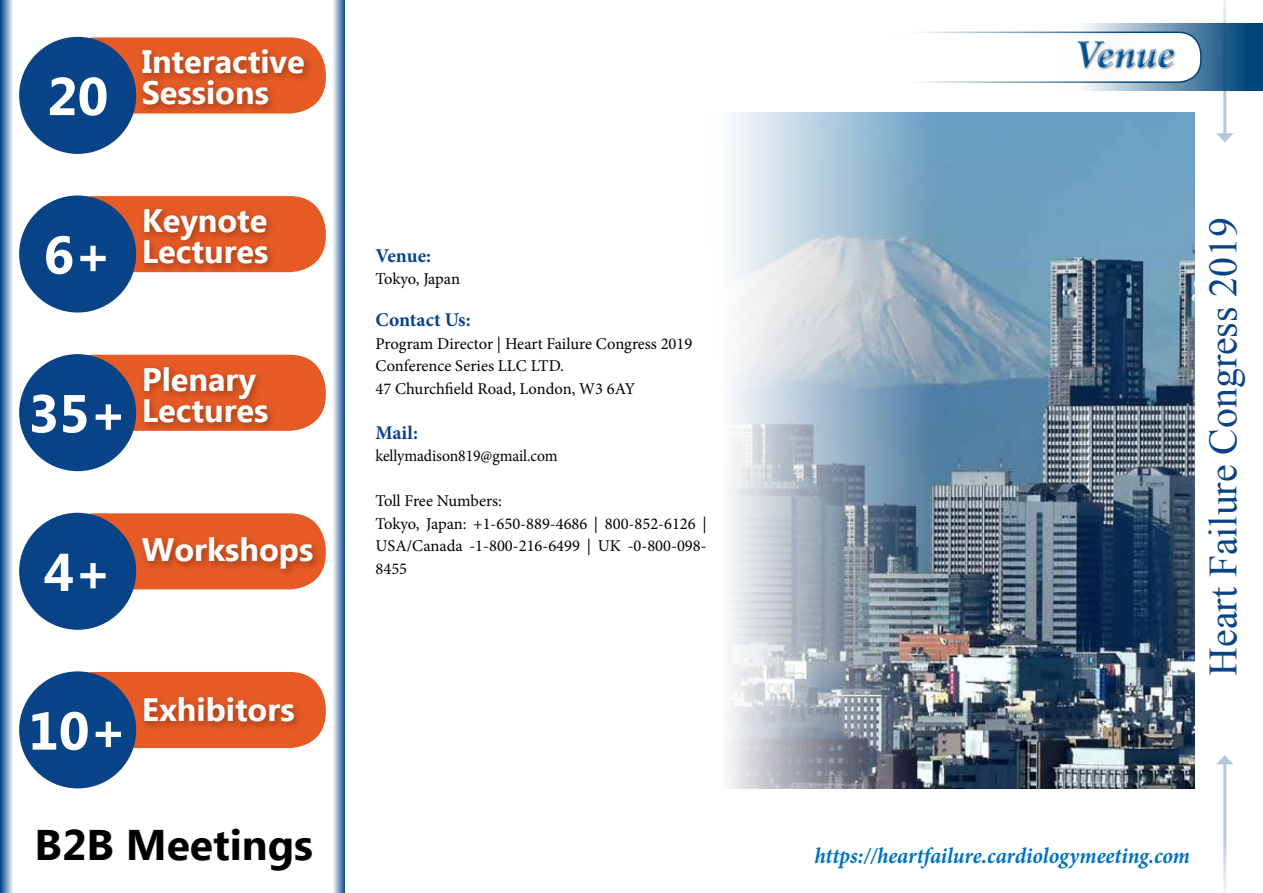
<style>
.page{position:relative;width:1263px;height:893px;background:#fff}
.page>*{position:absolute;margin:0;border:0;box-sizing:border-box;transform-origin:0 0}
.t1{font:700 53.25px "Ebrima";color:#fff}
.t2{font:700 42.75px "Ebrima";color:#000}
.t3{font:italic 700 40.05px "Minion Pro";letter-spacing:-.005em;color:#00508f}
.t4{font:39.75px "Times New Roman";color:#084388}
.t5{font:700 32.4px/30.9px "Ebrima";color:#fff}
.t6{font:italic 700 22.5px "Minion Pro";letter-spacing:-.005em;color:#0072bc;scale:.95 1}
.t7{font:700 19.5px "Minion Pro";letter-spacing:-.005em;color:#084388}
.t8{font:16.5px/22.5px "Minion Pro";color:#000}
.t9{font:16.5px "Minion Pro";color:#000;scale:.95 1}
</style>
<div class="page">
<svg style="left:0;top:0;width:13px;height:893px;background:#7a99be"></svg>
<svg style="left:333px;top:0;width:12px;height:893px;background:#8da8c8"></svg>
<hr style="left:1223px;top:762px;width:3px;height:131px;background:#084388">
<svg style="left:1217px;top:755px;width:16px;height:9px"></svg>
<hr style="left:1223px;top:0;width:3px;height:136px;background:#084388">
<svg style="left:1216px;top:133px;width:17px;height:10px"></svg>
<div style="left:58px;top:37px;width:268px;height:77px;background:#e65a25;border-radius:36px"></div>
<div style="left:19px;top:37px;width:117px;height:117px;background:#084388;border-radius:50%"></div>
<div style="left:138px;top:45px;width:176px;height:69px;background:#000;opacity:.3"></div>
<div style="left:58px;top:196px;width:268px;height:76px;background:#e65a25;border-radius:36px"></div>
<div style="left:19px;top:195px;width:117px;height:118px;background:#084388;border-radius:50%"></div>
<div style="left:140px;top:205px;width:137px;height:68px;background:#000;opacity:.3"></div>
<div style="left:58px;top:355px;width:268px;height:76px;background:#e65a25;border-radius:36px"></div>
<div style="left:19px;top:354px;width:117px;height:117px;background:#084388;border-radius:50%"></div>
<div style="left:140px;top:362px;width:137px;height:70px;background:#000;opacity:.3"></div>
<div style="left:58px;top:513px;width:268px;height:76px;background:#e65a25;border-radius:36px"></div>
<div style="left:19px;top:513px;width:117px;height:117px;background:#084388;border-radius:50%"></div>
<div style="left:138px;top:533px;width:184px;height:46px;background:#000;opacity:.3"></div>
<div style="left:58px;top:672px;width:268px;height:76px;background:#e65a25;border-radius:36px"></div>
<div style="left:19px;top:671px;width:117px;height:117px;background:#084388;border-radius:50%"></div>
<div style="left:140px;top:693px;width:164px;height:38px;background:#000;opacity:.3"></div>
<svg style="left:1057px;top:23px;width:206px;height:68px;background:#4f7fa2"></svg>
<div style="left:873px;top:32px;width:328px;height:50px;background:#fff;border-radius:22px"></div>
<div style="left:872px;top:32px;width:329px;height:51px;border:2px solid #004679;border-radius:22px"></div>
<div style="left:1076px;top:41px;width:100px;height:29px;background:#000;opacity:.35"></div>
<img style="left:728px;top:113px;width:467px;height:675px">
<h1 class="t1" style="left:47px;top:57px;width:63px">20</h1>
<h3 class="t5" style="left:142px;top:48px;width:165px">Interactive<br>Sessions</h3>
<h1 class="t1" style="left:44px;top:215px;width:70px">6+</h1>
<h3 class="t5" style="left:142px;top:207px;width:128px">Keynote<br>Lectures</h3>
<h1 class="t1" style="left:28px;top:374px;width:100px">35+</h1>
<h3 class="t5" style="left:142px;top:365px;width:128px">Plenary<br>Lectures</h3>
<h1 class="t1" style="left:44px;top:532px;width:70px">4+</h1>
<h3 class="t5" style="left:142px;top:536px;width:173px">Workshops</h3>
<h1 class="t1" style="left:28px;top:691px;width:100px">10+</h1>
<h3 class="t5" style="left:142px;top:696px;width:154px">Exhibitors</h3>
<h2 class="t2" style="left:35px;top:813px;width:280px">B2B Meetings</h2>
<p class="t7" style="left:375px;top:242px;width:57px">Venue:</p>
<p class="t8" style="left:375px;top:268px;width:86px">Tokyo, Japan</p>
<p class="t7" style="left:375px;top:306px;width:97px">Contact Us:</p>
<p class="t8" style="left:375px;top:332px;width:318px">Program Director | Heart Failure Congress 2019<br>Conference Series LLC LTD.<br>47 Churchfield Road, London, W3 6AY</p>
<p class="t7" style="left:375px;top:419px;width:44px">Mail:</p>
<p class="t9" style="left:375px;top:445px;width:193px">kellymadison819@gmail.com</p>
<p class="t8" style="left:375px;top:490px;width:333px">Toll Free Numbers:<br>Tokyo, Japan: +1-650-889-4686 | 800-852-6126 |<br>USA/Canada -1-800-216-6499 | UK -0-800-098-<br>8455</p>
<h3 class="t3" style="left:1073px;top:26px;width:102px">Venue</h3>
<h3 class="t4" style="left:1196px;top:676px;width:460px;rotate:-90deg">Heart Failure Congress 2019</h3>
<h3 class="t6" style="left:814px;top:840px;width:397px">https://heartfailure.cardiologymeeting.com</h3>
</div>
